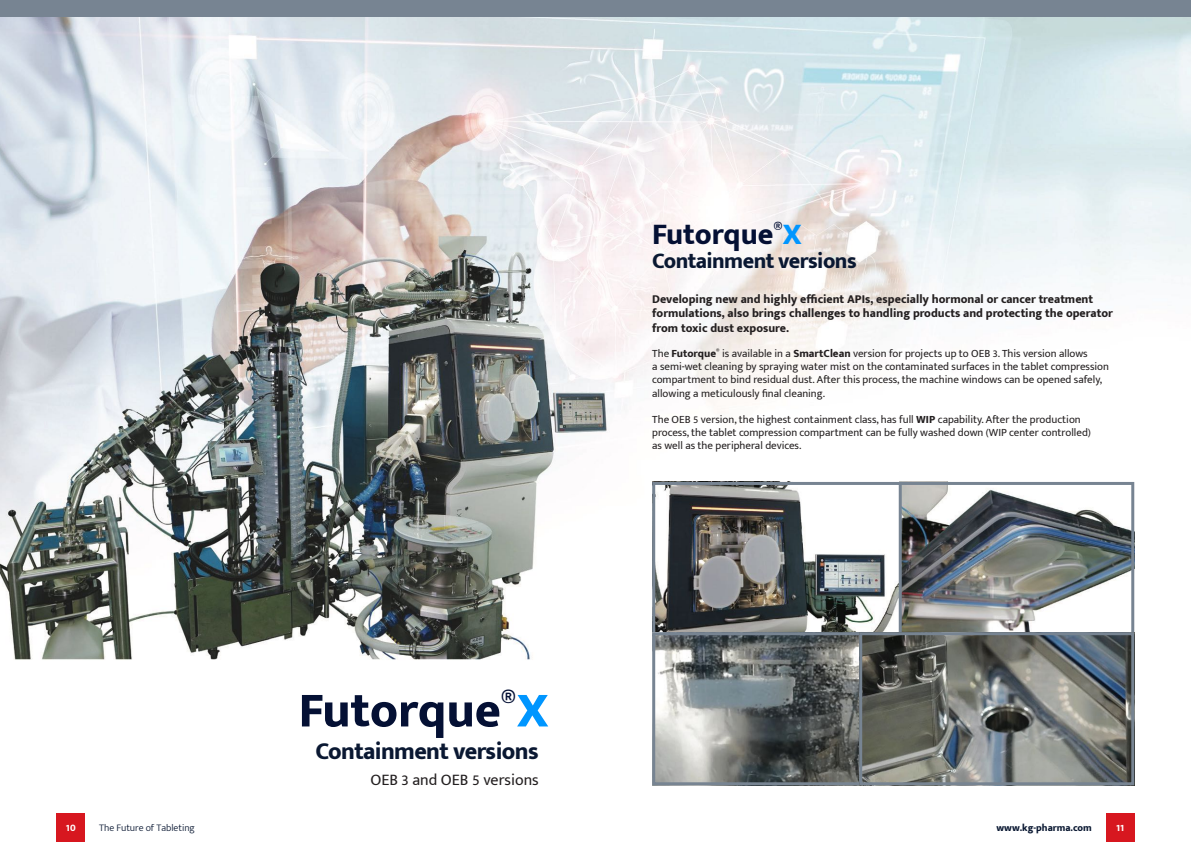
<style>
.page{position:relative;width:1191px;height:842px;background:#fff}
.page>*{position:absolute;margin:0;border:0;box-sizing:border-box;transform-origin:0 0}
.t1{font:800 50px "Mukta Mahee";color:#041034}
.t2{font:800 30px "Mukta Mahee";color:#041034}
.t3{font:800 24px "Mukta Mahee";letter-spacing:-.025em;color:#0a1832}
.t4{font:800 22px "Mukta Mahee";letter-spacing:-.025em;color:#0a1832}
.t5{font:16px "Mukta Mahee";color:#231f20}
.t6{font:800 12px/14.4px "Mukta Mahee";color:#231f20}
.t7{font:11px/13.2px "Mukta Mahee";color:#231f20}
.t8{font:300 10px "Mukta Mahee";color:#0a1832}
.t9{font:800 10px "Mukta Mahee";color:#0a1832}
.t10{font:800 10px "Mukta Mahee";color:#fff}
.s1{color:#0096ff}
.s2{font-weight:800}
</style>
<div class="page">
<img style="left:0;top:17px;width:1191px;height:825px">
<div style="left:0;top:0;width:1191px;height:17px;background:#778492"></div>
<div style="left:57px;top:814px;width:28px;height:28px;background:#d7171f"></div>
<div style="left:1106px;top:814px;width:28px;height:28px;background:#d7171f"></div>
<img style="left:901px;top:486px;width:229px;height:145px">
<div style="left:893px;top:482px;width:241px;height:153px;border:3px solid #778492"></div>
<img style="left:656px;top:486px;width:241px;height:145px">
<div style="left:652px;top:482px;width:249px;height:153px;border:3px solid #778492"></div>
<img style="left:656px;top:636px;width:203px;height:145px">
<div style="left:652px;top:632px;width:241px;height:153px;border:3px solid #778492"></div>
<img style="left:863px;top:636px;width:267px;height:145px">
<div style="left:859px;top:632px;width:275px;height:153px;border:3px solid #778492"></div>
<h2 class="t2" style="left:652px;top:216px;width:151px">Futorque<sup>®</sup><span class="s1">X</span></h2>
<h3 class="t4" style="left:652px;top:247px;width:206px">Containment versions</h3>
<h1 class="t1" style="left:299px;top:680px;width:252px">Futorque<sup>®</sup><span class="s1">X</span></h1>
<h3 class="t3" style="left:315px;top:736px;width:225px">Containment versions</h3>
<h3 class="t5" style="left:370px;top:770px;width:170px">OEB 3 and OEB 5 versions</h3>
<p class="t6" style="left:652px;top:292px;width:462px">Developing new and highly efficient APIs, especially hormonal or cancer treatment formulations, also brings challenges to handling products and protecting the operator from toxic dust exposure.</p>
<p class="t7" style="left:652px;top:347px;width:458px">The <span class="s2">Futorque</span><sup>®</sup> is available in a <span class="s2">SmartClean</span> version for projects up to OEB 3. This version allows<br>a semi-wet cleaning by spraying water mist on the contaminated surfaces in the tablet compression compartment to bind residual dust. After this process, the machine windows can be opened safely, allowing a meticulously final cleaning.</p>
<p class="t7" style="left:652px;top:413px;width:440px">The OEB 5 version, the highest containment class, has full <span class="s2">WIP</span> capability. After the production process, the tablet compression compartment can be fully washed down (WIP center controlled) as well as the peripheral devices.</p>
<p class="t10" style="left:66px;top:822px;width:11px">10</p>
<p class="t8" style="left:99px;top:822px;width:97px">The Future of Tableting</p>
<p class="t9" style="left:996px;top:822px;width:97px">www.kg-pharma.com</p>
<p class="t10" style="left:1116px;top:822px;width:10px">11</p>
</div>
